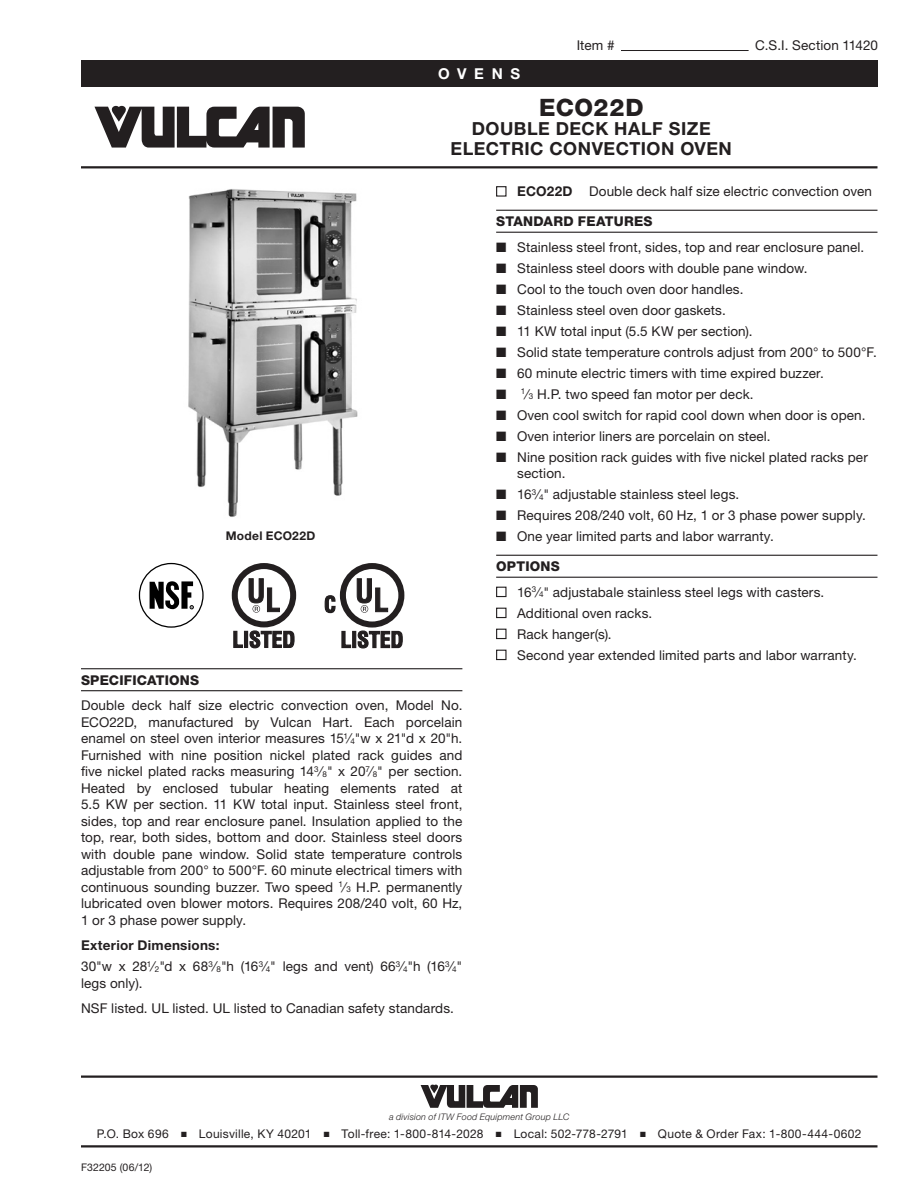
<style>
.page{position:relative;width:918px;height:1188px;background:#fff}
.page>*{position:absolute;margin:0;border:0;box-sizing:border-box;transform-origin:0 0}
.t1{font:800 24px "Helvetica Neue LT Std";letter-spacing:.02em;color:#231f20}
.Title_Sub_1{font:700 18px/19.5px "Helvetica Neue LT Std";letter-spacing:.025em;color:#231f20;text-align:center}
.t2{font:700 15px "Helvetica Neue LT Std";letter-spacing:.515em;color:#fff}
.Body_1_Align-Justify{font:13.5px/16.5px "Helvetica Neue LT Std";letter-spacing:.01em;color:#231f20}
.Sub_Head_1{font:800 13.5px "Helvetica Neue LT Std";letter-spacing:.015em;color:#231f20}
.Body_1_Align-Justify-2{font:700 13.5px "Helvetica Neue LT Std";letter-spacing:.02em;color:#231f20}
.t3{font:12px "Helvetica Neue LT Std";letter-spacing:.025em;color:#231f20}
.Note-Image{font:700 12px "Helvetica Neue LT Std";letter-spacing:.02em;color:#231f20}
.t4{font:10.5px "Helvetica Neue LT Std";letter-spacing:.01em;color:#231f20}
.t5{font:italic 300 9px "Helvetica Neue LT Std";letter-spacing:.02em;color:#231f20}
.s1{font-weight:700}
.s2{font-size:8.1px}
</style>
<div class="page">
<div style="left:81px;top:60px;width:796px;height:27px;background:#231f20"></div>
<hr style="left:81px;top:1076px;width:797px;height:2px;background:#231f20">
<svg style="left:421px;top:1085px;width:117px;height:23px"></svg>
<hr style="left:81px;top:1145px;width:797px;height:3px;background:#231f20">
<svg style="left:94px;top:106px;width:211px;height:42px"></svg>
<hr style="left:81px;top:166px;width:797px;height:2px;background:#231f20">
<hr style="left:621px;top:50px;width:128px;height:1px;background:#231f20">
<hr style="left:81px;top:668px;width:381px;height:1px;background:#231f20">
<hr style="left:81px;top:690px;width:381px;height:1px;background:#231f20">
<div style="left:139px;top:563px;width:65px;height:65px;border:1px solid #000;border-radius:50%"></div>
<svg style="left:150px;top:581px;width:44px;height:28px"></svg>
<svg style="left:324px;top:563px;width:80px;height:86px"></svg>
<div style="left:232px;top:563px;width:64px;height:64px;border:6px solid #231f20;border-radius:50%"></div>
<svg style="left:248px;top:578px;width:32px;height:35px"></svg>
<svg style="left:233px;top:630px;width:62px;height:19px"></svg>
<hr style="left:496px;top:210px;width:381px;height:1px;background:#231f20">
<hr style="left:496px;top:232px;width:381px;height:1px;background:#231f20">
<hr style="left:496px;top:555px;width:381px;height:1px;background:#231f20">
<hr style="left:496px;top:577px;width:381px;height:1px;background:#231f20">
<div style="left:496px;top:186px;width:11px;height:11px;border:1px solid #231f20"></div>
<div style="left:496px;top:587px;width:11px;height:10px;border:1px solid #231f20"></div>
<div style="left:496px;top:608px;width:11px;height:10px;border:1px solid #231f20"></div>
<div style="left:496px;top:629px;width:11px;height:10px;border:1px solid #231f20"></div>
<div style="left:496px;top:650px;width:11px;height:10px;border:1px solid #231f20"></div>
<img style="left:188px;top:189px;width:170px;height:328px">
<p class="t2" style="left:438px;top:64px;width:84px">OVENS</p>
<p class="Body_1_Align-Justify" style="left:577px;top:37px;width:39px">Item #</p>
<p class="Body_1_Align-Justify" style="left:755px;top:37px;width:124px">C.S.I. Section 11420</p>
<p class="Note-Image" style="left:226px;top:528px;width:91px">Model ECO22D</p>
<p class="t1" style="left:539px;top:93px;width:106px">ECO22D</p>
<p class="Title_Sub_1" style="left:451px;top:119px;width:283px">DOUBLE DECK HALF SIZE<br>ELECTRIC CONVECTION OVEN</p>
<p class="Body_1_Align-Justify" style="left:517px;top:183px;width:356px"><span class="s1">ECO22D</span> Double deck half size electric convection oven</p>
<p class="Sub_Head_1" style="left:496px;top:213px;width:158px">STANDARD FEATURES</p>
<p class="Body_1_Align-Justify" style="left:496px;top:238px;width:370px">■ Stainless steel front, sides, top and rear enclosure panel.</p>
<p class="Body_1_Align-Justify" style="left:496px;top:259px;width:313px">■ Stainless steel doors with double pane window.</p>
<p class="Body_1_Align-Justify" style="left:496px;top:280px;width:249px">■ Cool to the touch oven door handles.</p>
<p class="Body_1_Align-Justify" style="left:496px;top:301px;width:231px">■ Stainless steel oven door gaskets.</p>
<p class="Body_1_Align-Justify" style="left:496px;top:322px;width:258px">■ 11 KW total input (5.5 KW per section).</p>
<p class="Body_1_Align-Justify" style="left:496px;top:343px;width:382px">■ Solid state temperature controls adjust from 200° to 500°F.</p>
<p class="Body_1_Align-Justify" style="left:496px;top:364px;width:329px">■ 60 minute electric timers with time expired buzzer.</p>
<p class="Body_1_Align-Justify" style="left:496px;top:385px;width:259px">■ <sup>1</sup>⁄<span class="s2">3</span> H.P. two speed fan motor per deck.</p>
<p class="Body_1_Align-Justify" style="left:496px;top:406px;width:371px">■ Oven cool switch for rapid cool down when door is open.</p>
<p class="Body_1_Align-Justify" style="left:496px;top:427px;width:276px">■ Oven interior liners are porcelain on steel.</p>
<p class="Body_1_Align-Justify" style="left:517px;top:448px;width:352px;text-indent:-21px">■ Nine position rack guides with five nickel plated racks per section.</p>
<p class="Body_1_Align-Justify" style="left:496px;top:486px;width:245px">■ 16<sup>3</sup>⁄<span class="s2">4</span>" adjustable stainless steel legs.</p>
<p class="Body_1_Align-Justify" style="left:496px;top:507px;width:371px">■ Requires 208/240 volt, 60 Hz, 1 or 3 phase power supply.</p>
<p class="Body_1_Align-Justify" style="left:496px;top:528px;width:279px">■ One year limited parts and labor warranty.</p>
<p class="Sub_Head_1" style="left:496px;top:558px;width:65px">OPTIONS</p>
<p class="Body_1_Align-Justify" style="left:517px;top:583px;width:309px">16<sup>3</sup>⁄<span class="s2">4</span>" adjustabale stainless steel legs with casters.</p>
<p class="Body_1_Align-Justify" style="left:517px;top:604px;width:137px">Additional oven racks.</p>
<p class="Body_1_Align-Justify" style="left:517px;top:625px;width:96px">Rack hanger(s).</p>
<p class="Body_1_Align-Justify" style="left:517px;top:646px;width:341px">Second year extended limited parts and labor warranty.</p>
<p class="Sub_Head_1" style="left:81px;top:672px;width:120px">SPECIFICATIONS</p>
<p class="Body_1_Align-Justify" style="left:81px;top:697px;width:383px;text-align:justify">Double deck half size electric convection oven, Model No.<br>ECO22D, manufactured by Vulcan Hart. Each porcelain enamel on steel oven interior measures 15<sup>1</sup>⁄<span class="s2">4</span>"w x 21"d x 20"h.<br>Furnished with nine position nickel plated rack guides and five nickel plated racks measuring 14<sup>3</sup>⁄<span class="s2">8</span>" x 20<sup>7</sup>⁄<span class="s2">8</span>" per section.<br>Heated by enclosed tubular heating elements rated at 5.5 KW per section. 11 KW total input. Stainless steel front, sides, top and rear enclosure panel. Insulation applied to the top, rear, both sides, bottom and door. Stainless steel doors with double pane window. Solid state temperature controls adjustable from 200° to 500°F. 60 minute electrical timers with continuous sounding buzzer. Two speed <sup>1</sup>⁄<span class="s2">3</span> H.P. permanently lubricated oven blower motors. Requires 208/240 volt, 60 Hz, 1 or 3 phase power supply.</p>
<p class="Body_1_Align-Justify-2" style="left:81px;top:937px;width:140px">Exterior Dimensions:</p>
<p class="Body_1_Align-Justify" style="left:81px;top:958px;width:383px">30"w x 28<sup>1</sup>⁄<span class="s2">2</span>"d x 68<sup>3</sup>⁄<span class="s2">8</span>"h (16<sup>3</sup>⁄<span class="s2">4</span>" legs and vent) 66<sup>3</sup>⁄<span class="s2">4</span>"h (16<sup>3</sup>⁄<span class="s2">4</span>" legs only).</p>
<p class="Body_1_Align-Justify" style="left:81px;top:1000px;width:375px">NSF listed. UL listed. UL listed to Canadian safety standards.</p>
<p class="t5" style="left:389px;top:1111px;width:182px">a division of ITW Food Equipment Group LLC</p>
<p class="t3" style="left:97px;top:1127px;width:766px">P.O. Box 696 ■ Louisville, KY 40201 ■ Toll-free: 1-800-814-2028 ■ Local: 502-778-2791 ■ Quote &amp; Order Fax: 1-800-444-0602</p>
<p class="t4" style="left:81px;top:1161px;width:73px">F32205 (06/12)</p>
</div>
